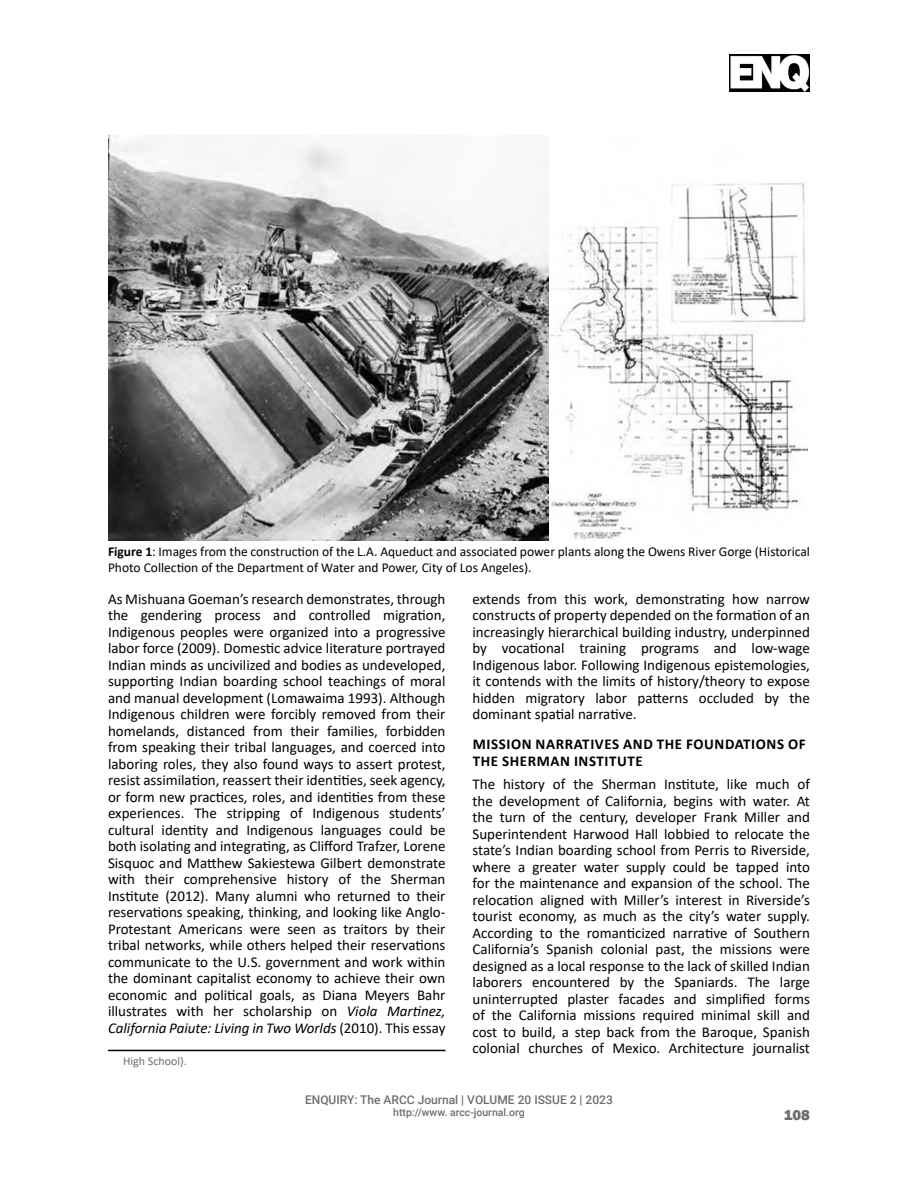
<style>
.page{position:relative;width:918px;height:1188px;background:#fff}
.page>*{position:absolute;margin:0;border:0;box-sizing:border-box;transform-origin:0 0}
.ARCC_main_body_text{font:15px/16.5px "Calibri";color:#000;text-align:justify}
.ARCC_Section_Header_Body{font:700 15px/16.5px "Calibri";letter-spacing:.04em;color:#000}
.t1{font:800 15px "Franklin Gothic";color:#6d6e71}
.ARCC_Caption{font:13.5px/16.2px "Calibri";color:#000}
.t2{font:500 12px "Roboto";color:#6d6e71}
.t3{font:12px "Calibri";color:#6d6e71}
.t4{font:500 10.5px "Roboto";color:#6d6e71}
.s1{font-weight:700}
.s2{font-style:italic}
</style>
<div class="page">
<img style="left:730px;top:54px;width:80px;height:38px">
<hr style="left:108px;top:1050px;width:338px;height:1px;background:#000">
<img style="left:108px;top:135px;width:440px;height:405px">
<img style="left:551px;top:182px;width:256px;height:357px">
<p class="ARCC_Caption" style="left:108px;top:543px;width:703px"><span class="s1">Figure 1</span>: Images from the construction of the L.A. Aqueduct and associated power plants along the Owens River Gorge (Historical<br>Photo Collection of the Department of Water and Power, City of Los Angeles).</p>
<p class="ARCC_main_body_text" style="left:108px;top:590px;width:339px">As Mishuana Goeman’s research demonstrates, through the gendering process and controlled migration, Indigenous peoples were organized into a progressive labor force (2009). Domestic advice literature portrayed Indian minds as uncivilized and bodies as undeveloped, supporting Indian boarding school teachings of moral and manual development (Lomawaima 1993). Although Indigenous children were forcibly removed from their homelands, distanced from their families, forbidden from speaking their tribal languages, and coerced into laboring roles, they also found ways to assert protest, resist assimilation, reassert their identities, seek agency, or form new practices, roles, and identities from these experiences. The stripping of Indigenous students’ cultural identity and Indigenous languages could be both isolating and integrating, as Clifford Trafzer, Lorene Sisquoc and Matthew Sakiestewa Gilbert demonstrate with their comprehensive history of the Sherman Institute (2012). Many alumni who returned to their reservations speaking, thinking, and looking like Anglo-Protestant Americans were seen as traitors by their tribal networks, while others helped their reservations communicate to the U.S. government and work within the dominant capitalist economy to achieve their own economic and political goals, as Diana Meyers Bahr illustrates with her scholarship on <span class="s2">Viola Martinez, California Paiute: Living in Two Worlds</span> (2010). This essay</p>
<p class="t3" style="left:123px;top:1053px;width:65px">High School).</p>
<p class="ARCC_main_body_text" style="left:472px;top:590px;width:339px">extends from this work, demonstrating how narrow constructs of property depended on the formation of an increasingly hierarchical building industry, underpinned by vocational training programs and low-wage Indigenous labor. Following Indigenous epistemologies, it contends with the limits of history/theory to expose hidden migratory labor patterns occluded by the dominant spatial narrative.</p>
<p class="ARCC_Section_Header_Body" style="left:473px;top:736px;width:334px">MISSION NARRATIVES AND THE FOUNDATIONS OF<br>THE SHERMAN INSTITUTE</p>
<p class="ARCC_main_body_text" style="left:472px;top:775px;width:339px">The history of the Sherman Institute, like much of the development of California, begins with water. At the turn of the century, developer Frank Miller and Superintendent Harwood Hall lobbied to relocate the state’s Indian boarding school from Perris to Riverside, where a greater water supply could be tapped into for the maintenance and expansion of the school. The relocation aligned with Miller’s interest in Riverside’s tourist economy, as much as the city’s water supply.<br>According to the romanticized narrative of Southern California’s Spanish colonial past, the missions were designed as a local response to the lack of skilled Indian laborers encountered by the Spaniards. The large uninterrupted plaster facades and simplified forms of the California missions required minimal skill and cost to build, a step back from the Baroque, Spanish colonial churches of Mexico. Architecture journalist</p>
<p class="t2" style="left:305px;top:1091px;width:309px">ENQUIRY: The ARCC Journal | VOLUME 20 ISSUE 2 | 2023</p>
<p class="t4" style="left:393px;top:1105px;width:133px">http://www. arcc-journal.org</p>
<p class="t1" style="left:784px;top:1106px;width:28px">108</p>
</div>
